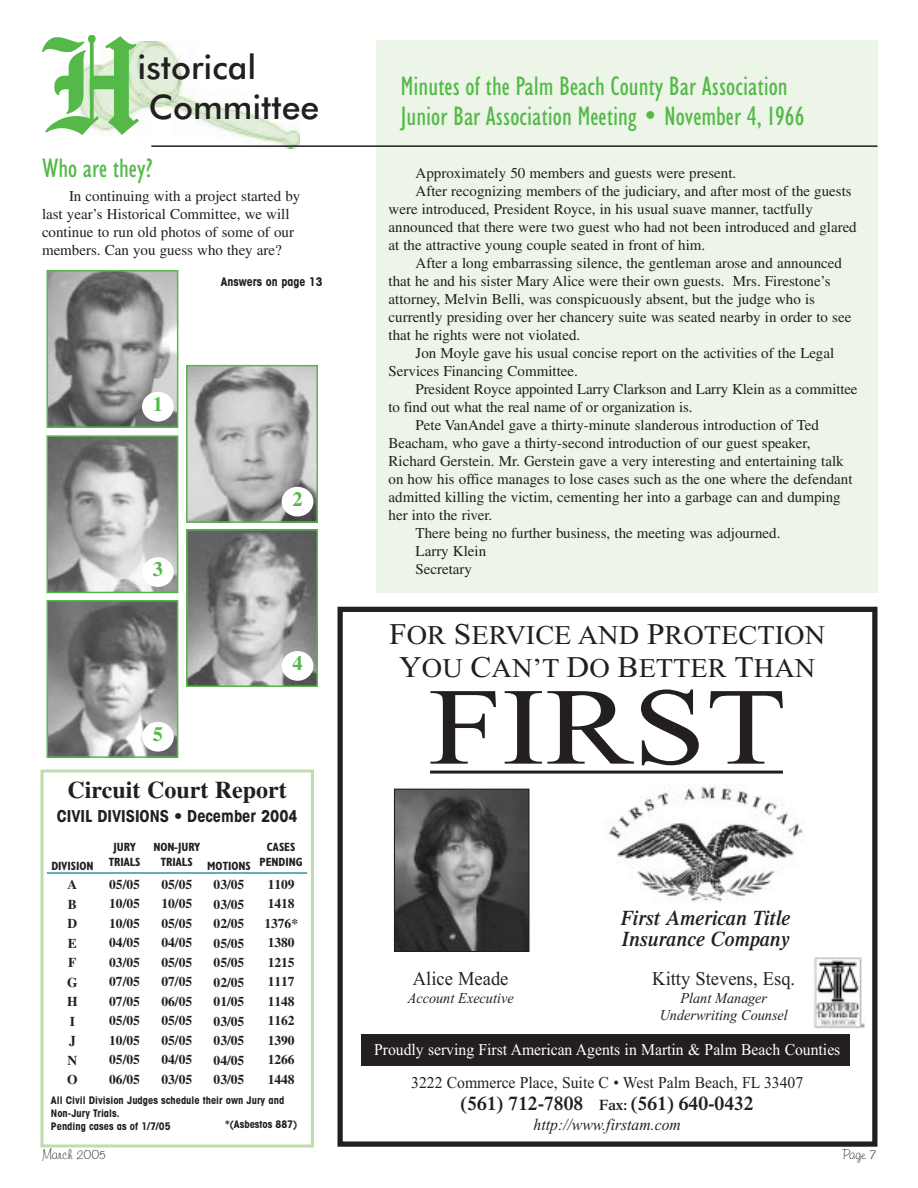
<style>
.page{position:relative;width:918px;height:1188px;background:#fff}
.page>*{position:absolute;margin:0;border:0;box-sizing:border-box;transform-origin:0 0}
.t1{font:109.5px "Times";color:#231f20;scale:1.2 1}
.t2{font:500 33.9px/40.7px "Futura BT";color:#231f20}
.t3{font:condensed 27px/30px "Humanist 521 BT";color:#54b948}
.t4{font:27px/33px "Times";color:#231f20;text-align:center;scale:1.05 1}
.t5{font:700 24px "Times";color:#231f20}
.t6{font:italic 600 20.85px/20.9px "Times";color:#231f20;scale:.95 1}
.t7{font:700 20.4px "Times";color:#54b948}
.t8{font:600 19.5px "Times";color:#231f20}
.t9{font:19.5px "Times";color:#231f20;scale:.95 1}
.t10{font:16.5px "Times";color:#fff;scale:.95 1}
.t11{font:16.5px "Times";color:#231f20;scale:.95 1}
.t12{font:700 condensed 16.5px "Avant Garde";color:#231f20}
.t13{font:italic 16.5px "Times";color:#231f20;scale:.95 1}
.t14{font:15px/18px "Times";color:#231f20}
.t15{font:italic 15px/16.5px "Times";color:#231f20;text-align:center;scale:.95 1}
.t16{font:700 13.5px/19.5px "Times";color:#231f20;text-align:justify}
.t17{font:13.5px "Freehand 591 BT Regular A";color:#231f20}
.t18{font:700 condensed 12px/15px "Humanist 521 BT";color:#231f20;text-align:center}
.t19{font:700 condensed 12px "Avant Garde";color:#231f20}
.t20{font:700 condensed 10.5px/12.6px "Avant Garde";color:#231f20}
.s1{font-size:30px}
.s2{font-size:15px}
</style>
<div class="page">
<div style="left:376px;top:40px;width:502px;height:553px;background:#ecf5e8"></div>
<img style="left:138px;top:42px;width:161px;height:106px">
<hr style="left:151px;top:145px;width:727px;height:2px;background:#231f20">
<img style="left:49px;top:273px;width:126px;height:152px">
<div style="left:46px;top:270px;width:132px;height:158px;border:2px solid #54b948"></div>
<div style="left:142px;top:392px;width:32px;height:30px;background:#fff;border-radius:50%"></div>
<img style="left:189px;top:368px;width:126px;height:152px">
<div style="left:186px;top:365px;width:132px;height:158px;border:2px solid #54b948"></div>
<div style="left:282px;top:487px;width:31px;height:30px;background:#fff;border-radius:50%"></div>
<img style="left:49px;top:438px;width:126px;height:152px">
<div style="left:46px;top:435px;width:132px;height:158px;border:2px solid #54b948"></div>
<div style="left:142px;top:557px;width:32px;height:30px;background:#fff;border-radius:50%"></div>
<img style="left:189px;top:532px;width:126px;height:152px">
<div style="left:186px;top:529px;width:132px;height:158px;border:2px solid #54b948"></div>
<div style="left:282px;top:651px;width:31px;height:30px;background:#fff;border-radius:50%"></div>
<img style="left:49px;top:603px;width:126px;height:152px">
<div style="left:46px;top:600px;width:132px;height:158px;border:2px solid #54b948"></div>
<div style="left:142px;top:722px;width:32px;height:30px;background:#fff;border-radius:50%"></div>
<img style="left:42px;top:35px;width:96px;height:100px">
<div style="left:40px;top:770px;width:274px;height:378px;border:3px solid #bcdeae"></div>
<hr style="left:47px;top:872px;width:260px;height:2px;background:#38939b">
<div style="left:338px;top:607px;width:540px;height:540px;border:5px solid #231f20"></div>
<img style="left:608px;top:785px;width:195px;height:117px">
<img style="left:396px;top:791px;width:131px;height:159px">
<div style="left:394px;top:789px;width:135px;height:163px;border:1px solid #231f20"></div>
<div style="left:361px;top:1034px;width:489px;height:31px;background:#231f20"></div>
<hr style="left:430px;top:771px;width:353px;height:3px;background:#231f20">
<img style="left:813px;top:957px;width:52px;height:72px">
<h2 class="t2" style="left:149px;top:49px;width:172px;text-indent:-11px">istorical<br>Committee</h2>
<h3 class="t3" style="left:42px;top:155px;width:112px">Who are they?</h3>
<p class="t14" style="left:42px;top:188px;width:260px;text-indent:27px">In continuing with a project started by last year’s Historical Committee, we will continue to run old photos of some of our members. Can you guess who they are?</p>
<p class="t19" style="left:221px;top:277px;width:103px">Answers on page 13</p>
<h3 class="t7" style="left:153px;top:396px;width:12px">1</h3>
<h3 class="t7" style="left:153px;top:562px;width:12px">3</h3>
<h3 class="t7" style="left:153px;top:726px;width:12px">5</h3>
<h3 class="t7" style="left:292px;top:491px;width:12px">2</h3>
<h3 class="t7" style="left:292px;top:656px;width:12px">4</h3>
<h3 class="t5" style="left:68px;top:781px;width:221px">Circuit Court Report</h3>
<p class="t12" style="left:57px;top:810px;width:243px">CIVIL DIVISIONS • December 2004</p>
<p class="t18" style="left:260px;top:841px;width:45px">CASES<br>PENDING</p>
<p class="t16" style="left:264px;top:876px;width:35px;text-align:left">1109<br>1418<br>1376*<br>1380<br>1215<br>1117<br>1148<br>1162<br>1390<br>1266<br>1448</p>
<p class="t20" style="left:51px;top:1095px;width:235px">All Civil Division Judges schedule their own Jury and<br>Non-Jury Trials.<br>Pending cases as of 1/7/05</p>
<p class="t18" style="left:154px;top:841px;width:48px">NON-JURY<br>TRIALS</p>
<p class="t16" style="left:161px;top:876px;width:32px">05/05<br>10/05<br>05/05<br>04/05<br>05/05<br>07/05<br>06/05<br>05/05<br>05/05<br>04/05<br>03/05</p>
<p class="t18" style="left:109px;top:841px;width:33px">JURY<br>TRIALS</p>
<p class="t16" style="left:109px;top:876px;width:32px">05/05<br>10/05<br>10/05<br>04/05<br>03/05<br>07/05<br>07/05<br>05/05<br>10/05<br>05/05<br>06/05</p>
<p class="t18" style="left:51px;top:859px;width:44px">DIVISION</p>
<p class="t16" style="left:67px;top:876px;width:12px;text-align:left">A<br>B<br>D<br>E<br>F<br>G<br>H<br>I<br>J<br>N<br>O</p>
<p class="t18" style="left:207px;top:859px;width:45px">MOTIONS</p>
<p class="t16" style="left:214px;top:876px;width:32px">03/05<br>03/05<br>02/05<br>05/05<br>05/05<br>02/05<br>01/05<br>03/05<br>03/05<br>04/05<br>03/05</p>
<p class="t20" style="left:225px;top:1118px;width:74px">*(Asbestos 887)</p>
<h3 class="t3" style="left:400px;top:74px;width:406px">Minutes of the Palm Beach County Bar Association<br>Junior Bar Association Meeting • November 4, 1966</h3>
<p class="t14" style="left:416px;top:165px;width:322px">Approximately 50 members and guests were present.</p>
<p class="t14" style="left:416px;top:183px;width:438px">After recognizing members of the judiciary, and after most of the guests</p>
<p class="t14" style="left:389px;top:201px;width:426px">were introduced, President Royce, in his usual suave manner, tactfully</p>
<p class="t14" style="left:389px;top:219px;width:470px">announced that there were two guest who had not been introduced and glared</p>
<p class="t14" style="left:389px;top:237px;width:318px">at the attractive young couple seated in front of him.</p>
<p class="t14" style="left:416px;top:255px;width:428px">After a long embarrassing silence, the gentleman arose and announced</p>
<p class="t14" style="left:389px;top:273px;width:444px">that he and his sister Mary Alice were their own guests. Mrs. Firestone’s</p>
<p class="t14" style="left:389px;top:291px;width:428px">attorney, Melvin Belli, was conspicuously absent, but the judge who is</p>
<p class="t14" style="left:389px;top:309px;width:464px">currently presiding over her chancery suite was seated nearby in order to see</p>
<p class="t14" style="left:389px;top:327px;width:193px">that he rights were not violated.</p>
<p class="t14" style="left:416px;top:345px;width:420px">Jon Moyle gave his usual concise report on the activities of the Legal</p>
<p class="t14" style="left:389px;top:363px;width:191px">Services Financing Committee.</p>
<p class="t14" style="left:416px;top:381px;width:444px">President Royce appointed Larry Clarkson and Larry Klein as a committee</p>
<p class="t14" style="left:389px;top:399px;width:305px">to find out what the real name of or organization is.</p>
<p class="t14" style="left:416px;top:417px;width:405px">Pete VanAndel gave a thirty-minute slanderous introduction of Ted</p>
<p class="t14" style="left:389px;top:435px;width:424px">Beacham, who gave a thirty-second introduction of our guest speaker,</p>
<p class="t14" style="left:389px;top:453px;width:457px">Richard Gerstein. Mr. Gerstein gave a very interesting and entertaining talk</p>
<p class="t14" style="left:389px;top:471px;width:465px">on how his office manages to lose cases such as the one where the defendant</p>
<p class="t14" style="left:389px;top:489px;width:454px">admitted killing the victim, cementing her into a garbage can and dumping</p>
<p class="t14" style="left:389px;top:507px;width:105px">her into the river.</p>
<p class="t14" style="left:416px;top:525px;width:366px">There being no further business, the meeting was adjourned.</p>
<p class="t14" style="left:416px;top:543px;width:72px">Larry Klein</p>
<p class="t14" style="left:416px;top:561px;width:58px">Secretary</p>
<h3 class="t4" style="left:389px;top:621px;width:417px"><span class="s1">F</span>OR <span class="s1">S</span>ERVICE AND <span class="s1">P</span>ROTECTION<br><span class="s1">Y</span>OU <span class="s1">C</span>AN’T <span class="s1">D</span>O <span class="s1">B</span>ETTER <span class="s1">T</span>HAN</h3>
<h1 class="t1" style="left:428px;top:688px;width:300px">FIRST</h1>
<h3 class="t9" style="left:413px;top:972px;width:102px">Alice Meade</h3>
<p class="t15" style="left:408px;top:992px;width:113px">Account Executive</p>
<h3 class="t6" style="left:621px;top:910px;width:180px">First American Title<br>Insurance Company</h3>
<h3 class="t9" style="left:652px;top:972px;width:152px">Kitty Stevens, Esq.</h3>
<p class="t15" style="left:660px;top:992px;width:136px">Plant Manager<br>Underwriting Counsel</p>
<p class="t10" style="left:374px;top:1043px;width:492px">Proudly serving First American Agents in Martin &amp; Palm Beach Counties</p>
<p class="t11" style="left:411px;top:1076px;width:414px">3222 Commerce Place, Suite C • West Palm Beach, FL 33407</p>
<h3 class="t8" style="left:461px;top:1096px;width:294px">(561) 712-7808 <span class="s2">Fax:</span> (561) 640-0432</h3>
<p class="t13" style="left:534px;top:1118px;width:156px">http://www.firstam.com</p>
<p class="t17" style="left:42px;top:1150px;width:65px">March 2005</p>
<p class="t17" style="left:843px;top:1150px;width:35px">Page 7</p>
</div>
